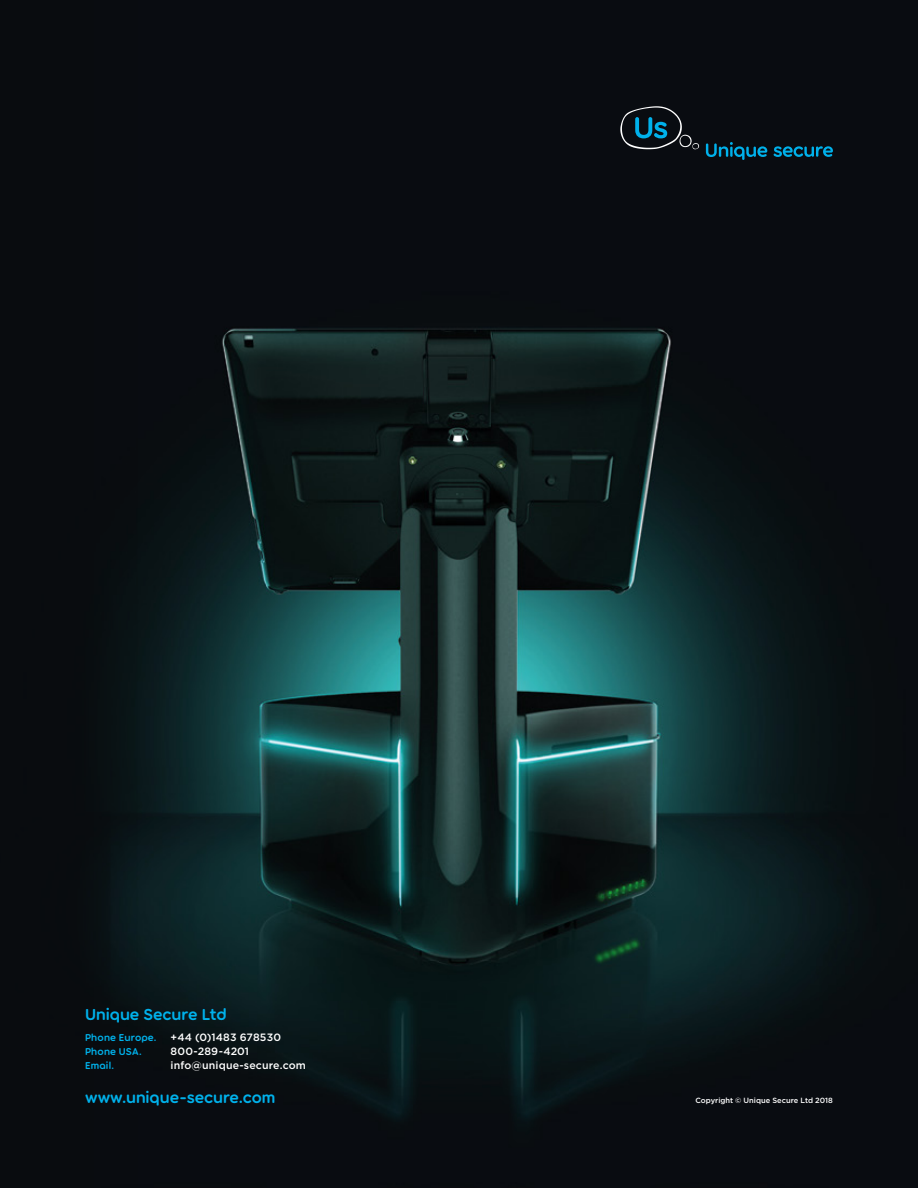
<style>
.page{position:relative;width:918px;height:1188px;background:#fff}
.page>*{position:absolute;margin:0;border:0;box-sizing:border-box;transform-origin:0 0}
.t1{font:600 16.95px "Torus";letter-spacing:-.005em;color:#00b1eb}
.t2{font:500 10.65px "Gotham";letter-spacing:.01em;color:#fff}
.t3{font:600 10.65px "Torus";letter-spacing:.01em;color:#00b1eb}
.t4{font:500 7.5px "Gotham";letter-spacing:.005em;color:#fff}
</style>
<div class="page">
<img style="left:0;top:0;width:918px;height:1188px">
<svg style="left:620px;top:106px;width:79px;height:43px;background:#1c2e37"></svg>
<svg style="left:706px;top:142px;width:61px;height:18px"></svg>
<svg style="left:773px;top:146px;width:60px;height:11px"></svg>
<h1 class="t1" style="left:85px;top:1004px;width:143px">Unique Secure Ltd</h1>
<p class="t3" style="left:85px;top:1032px;width:73px">Phone Europe.</p>
<p class="t2" style="left:171px;top:1031px;width:112px">+44 (0)1483 678530</p>
<p class="t3" style="left:85px;top:1046px;width:58px">Phone USA.</p>
<p class="t2" style="left:171px;top:1045px;width:80px">800-289-4201</p>
<p class="t3" style="left:85px;top:1060px;width:30px">Email.</p>
<p class="t2" style="left:171px;top:1059px;width:137px">info@unique-secure.com</p>
<h1 class="t1" style="left:85px;top:1087px;width:192px">www.unique-secure.com</h1>
<p class="t4" style="left:695px;top:1095px;width:139px">Copyright © Unique Secure Ltd 2018</p>
</div>
